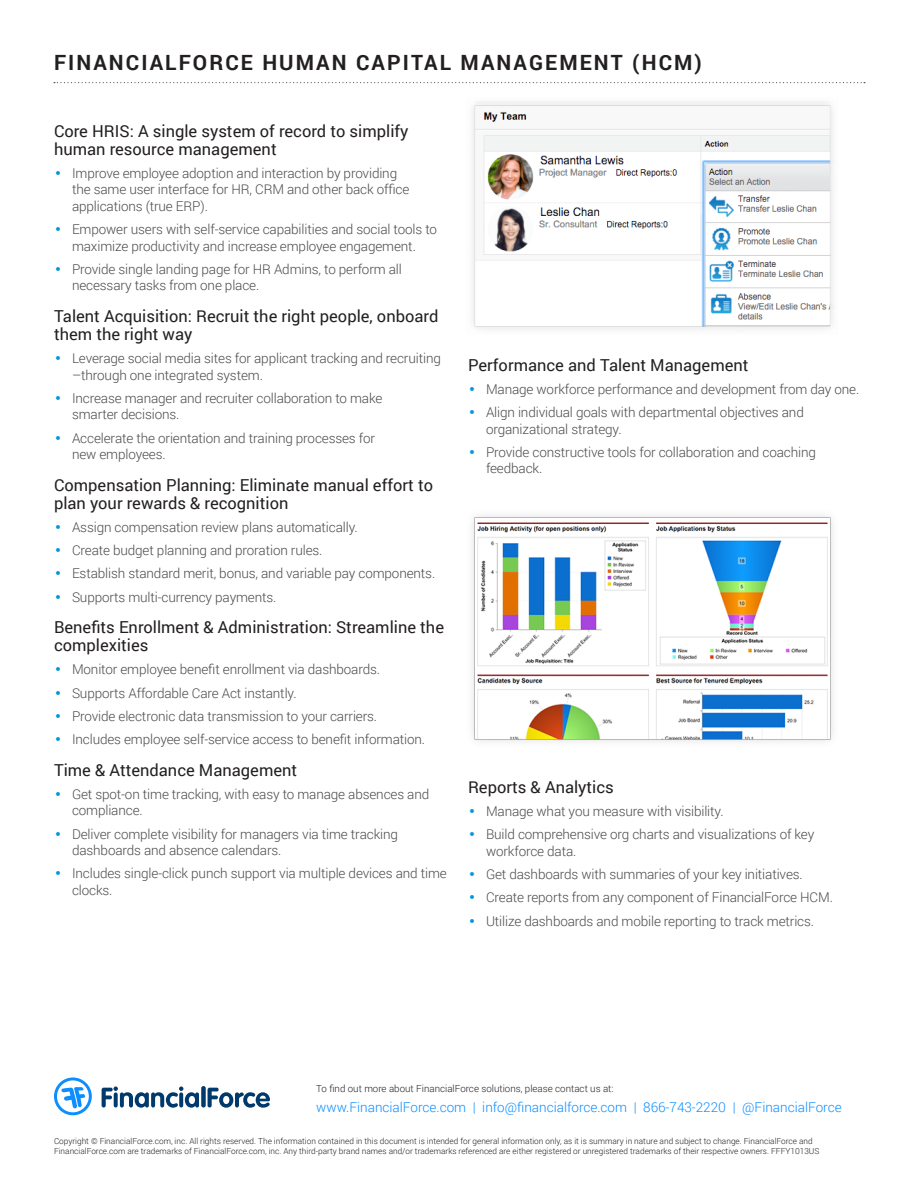
<style>
.page{position:relative;width:918px;height:1188px;background:#fff}
.page>*{position:absolute;margin:0;border:0;box-sizing:border-box;transform-origin:0 0}
.TOP_-_Title{font:700 21px "Roboto";letter-spacing:.1em;color:#231f20}
.Body_-_subhead{font:16.5px/18px "Roboto";color:#231f20}
.t1{font:300 13.5px/16.5px "Roboto";letter-spacing:-.01em;color:#4a4a4a}
.Footer_-_Contact{font:300 13.5px "Roboto";color:#0c8eff}
.Footer_-_1{font:300 9.75px "Roboto";color:#231f20}
.Footer_-_2{font:300 8.25px/10.5px "Roboto";color:#231f20}
.s1{font-family:"Swiss 721 BT";font-weight:700;color:#0096dc}
</style>
<div class="page">
<svg style="left:54px;top:82px;width:811px;height:1px"></svg>
<svg style="left:54px;top:1077px;width:38px;height:38px"></svg>
<svg style="left:102px;top:1086px;width:97px;height:22px"></svg>
<div style="left:201px;top:1086px;width:5px;height:22px;background:#00396b;border-radius:2px"></div>
<svg style="left:208px;top:1088px;width:62px;height:20px"></svg>
<img style="left:472px;top:101px;width:362px;height:229px">
<img style="left:472px;top:515px;width:361px;height:227px">
<p class="TOP_-_Title" style="left:54px;top:48px;width:649px">FINANCIALFORCE HUMAN CAPITAL MANAGEMENT (HCM)</p>
<p class="Body_-_subhead" style="left:54px;top:121px;width:356px">Core HRIS: A single system of record to simplify human resource management</p>
<p class="t1" style="left:72px;top:164px;width:339px;text-indent:-18px"><span class="s1">•</span> Improve employee adoption and interaction by providing the same user interface for HR, CRM and other back office applications (true ERP).</p>
<p class="t1" style="left:54px;top:221px;width:385px;text-align:center"><span class="s1">•</span> Empower users with self-service capabilities and social tools to maximize productivity and increase employee engagement.</p>
<p class="t1" style="left:72px;top:260px;width:331px;text-indent:-18px"><span class="s1">•</span> Provide single landing page for HR Admins, to perform all necessary tasks from one place.</p>
<p class="Body_-_subhead" style="left:54px;top:306px;width:386px">Talent Acquisition: Recruit the right people, onboard them the right way</p>
<p class="t1" style="left:72px;top:350px;width:370px;text-indent:-18px"><span class="s1">•</span> Leverage social media sites for applicant tracking and recruiting –through one integrated system.</p>
<p class="t1" style="left:72px;top:389px;width:312px;text-indent:-18px"><span class="s1">•</span> Increase manager and recruiter collaboration to make smarter decisions.</p>
<p class="t1" style="left:72px;top:429px;width:305px;text-indent:-18px"><span class="s1">•</span> Accelerate the orientation and training processes for new employees.</p>
<p class="Body_-_subhead" style="left:54px;top:475px;width:381px">Compensation Planning: Eliminate manual effort to plan your rewards &amp; recognition</p>
<p class="t1" style="left:54px;top:518px;width:305px"><span class="s1">•</span> Assign compensation review plans automatically.</p>
<p class="t1" style="left:54px;top:542px;width:270px"><span class="s1">•</span> Create budget planning and proration rules.</p>
<p class="t1" style="left:54px;top:565px;width:383px"><span class="s1">•</span> Establish standard merit, bonus, and variable pay components.</p>
<p class="t1" style="left:54px;top:588px;width:224px"><span class="s1">•</span> Supports multi-currency payments.</p>
<p class="Body_-_subhead" style="left:54px;top:618px;width:392px">Benefits Enrollment &amp; Administration: Streamline the complexities</p>
<p class="t1" style="left:54px;top:661px;width:328px"><span class="s1">•</span> Monitor employee benefit enrollment via dashboards.</p>
<p class="t1" style="left:54px;top:684px;width:244px"><span class="s1">•</span> Supports Affordable Care Act instantly.</p>
<p class="t1" style="left:54px;top:707px;width:325px"><span class="s1">•</span> Provide electronic data transmission to your carriers.</p>
<p class="t1" style="left:54px;top:731px;width:373px"><span class="s1">•</span> Includes employee self-service access to benefit information.</p>
<p class="Body_-_subhead" style="left:54px;top:760px;width:245px">Time &amp; Attendance Management</p>
<p class="t1" style="left:72px;top:785px;width:359px;text-indent:-18px"><span class="s1">•</span> Get spot-on time tracking, with easy to manage absences and compliance.</p>
<p class="t1" style="left:72px;top:825px;width:328px;text-indent:-18px"><span class="s1">•</span> Deliver complete visibility for managers via time tracking dashboards and absence calendars.</p>
<p class="t1" style="left:72px;top:865px;width:376px;text-indent:-18px"><span class="s1">•</span> Includes single-click punch support via multiple devices and time clocks.</p>
<p class="Body_-_subhead" style="left:468px;top:355px;width:282px">Performance and Talent Management</p>
<p class="t1" style="left:468px;top:380px;width:393px"><span class="s1">•</span> Manage workforce performance and development from day one.</p>
<p class="t1" style="left:486px;top:404px;width:319px;text-indent:-18px"><span class="s1">•</span> Align individual goals with departmental objectives and organizational strategy.</p>
<p class="t1" style="left:486px;top:443px;width:331px;text-indent:-18px"><span class="s1">•</span> Provide constructive tools for collaboration and coaching feedback.</p>
<p class="Body_-_subhead" style="left:468px;top:777px;width:147px">Reports &amp; Analytics</p>
<p class="t1" style="left:468px;top:803px;width:257px"><span class="s1">•</span> Manage what you measure with visibility.</p>
<p class="t1" style="left:486px;top:826px;width:330px;text-indent:-18px"><span class="s1">•</span> Build comprehensive org charts and visualizations of key workforce data.</p>
<p class="t1" style="left:468px;top:866px;width:336px"><span class="s1">•</span> Get dashboards with summaries of your key initiatives.</p>
<p class="t1" style="left:468px;top:889px;width:366px"><span class="s1">•</span> Create reports from any component of FinancialForce HCM.</p>
<p class="t1" style="left:468px;top:912px;width:348px"><span class="s1">•</span> Utilize dashboards and mobile reporting to track metrics.</p>
<p class="Footer_-_1" style="left:316px;top:1082px;width:299px">To find out more about FinancialForce solutions, please contact us at:</p>
<p class="Footer_-_Contact" style="left:316px;top:1098px;width:527px">www.FinancialForce.com | info@financialforce.com | 866-743-2220 | @FinancialForce</p>
<p class="Footer_-_2" style="left:54px;top:1135px;width:767px">Copyright © FinancialForce.com, inc. All rights reserved. The information contained in this document is intended for general information only, as it is summary in nature and subject to change. FinancialForce and<br>FinancialForce.com are trademarks of FinancialForce.com, inc. Any third-party brand names and/or trademarks referenced are either registered or unregistered trademarks of their respective owners. FFFY1013US</p>
</div>
